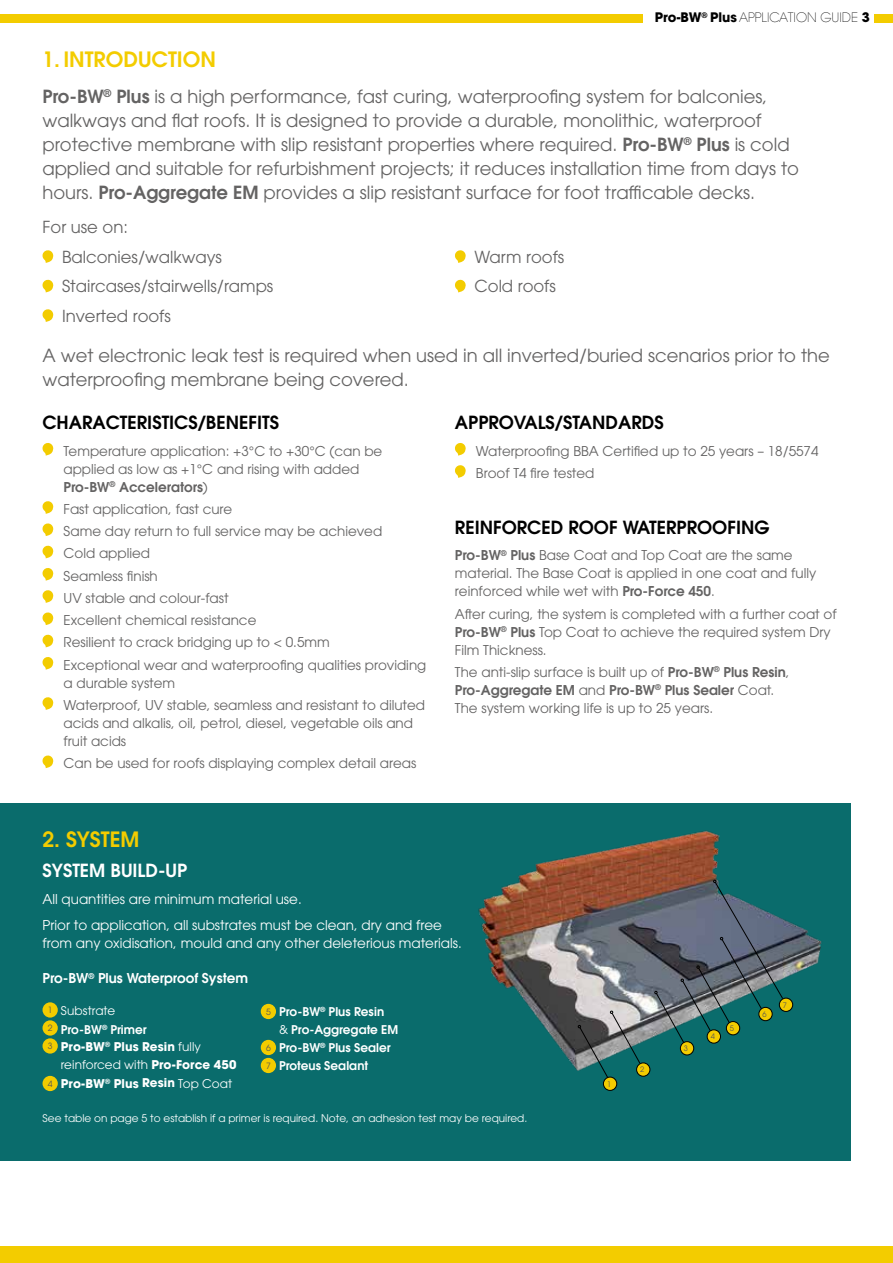
<style>
.page{position:relative;width:893px;height:1263px;background:#fff}
.page>*{position:absolute;margin:0;border:0;box-sizing:border-box;transform-origin:0 0}
.t1{font:600 21px "Avant Garde LT";color:#f3cc00}
.t2{font:18px/24px "ITC Avant Garde Pro";color:#646363}
.t3{font:600 18px "Avant Garde LT";color:#000}
.t4{font:600 18px "Avant Garde LT";color:#fff}
.t5{font:16.5px/29.5px "ITC Avant Garde Pro";color:#646363}
.t6{font:13.5px/22.2px "ITC Avant Garde Pro";color:#646363}
.t7{font:13.5px/26.5px "ITC Avant Garde Pro";color:#fff}
.t8{font:600 13.5px "Avant Garde LT";color:#646363}
.t9{font:600 13.5px "Avant Garde LT";color:#fff}
.t10{font:200 13.05px "Avant Garde LT";color:#000}
.t11{font:600 12px "Avant Garde LT";color:#fff}
.t12{font:700 12px/18px "ITC Avant Garde Pro";letter-spacing:.01em;color:#fff}
.t13{font:12px "ITC Avant Garde Pro";letter-spacing:.01em;color:#fff}
.t14{font:10.5px "ITC Avant Garde Pro";color:#fff}
.t15{font:7.5px "ITC Avant Garde Pro";color:#575756}
.s1{font-family:"ITC Avant Garde Pro";font-weight:700}
.s2{font-family:"Avant Garde LT";font-weight:600}
.s3{font-family:"ITC Avant Garde Pro";font-weight:400}
.s4{font-size:8.55px;color:#575756}
.s5{font-weight:400;font-size:8.55px;color:#575756}
.s6{font-weight:400}
.s7{font-family:"ITC Avant Garde Pro";font-weight:400;font-size:8.55px;color:#575756}
</style>
<div class="page">
<div style="left:0;top:1246px;width:893px;height:17px;background:#f3cc00"></div>
<div style="left:874px;top:14px;width:19px;height:8px;background:#f3cc00"></div>
<div style="left:0;top:14px;width:642px;height:8px;background:#f3cc00"></div>
<svg style="left:42px;top:443px;width:11px;height:12px"></svg>
<svg style="left:42px;top:501px;width:11px;height:13px"></svg>
<svg style="left:42px;top:523px;width:11px;height:13px"></svg>
<svg style="left:42px;top:545px;width:11px;height:13px"></svg>
<svg style="left:42px;top:568px;width:11px;height:12px"></svg>
<svg style="left:42px;top:590px;width:11px;height:13px"></svg>
<svg style="left:42px;top:612px;width:11px;height:13px"></svg>
<svg style="left:42px;top:634px;width:11px;height:13px"></svg>
<svg style="left:42px;top:657px;width:11px;height:13px"></svg>
<svg style="left:42px;top:697px;width:11px;height:13px"></svg>
<svg style="left:42px;top:755px;width:11px;height:13px"></svg>
<svg style="left:455px;top:443px;width:11px;height:12px"></svg>
<svg style="left:455px;top:465px;width:11px;height:13px"></svg>
<div style="left:0;top:804px;width:850px;height:357px;background:#0a6c6c"></div>
<img style="left:478px;top:830px;width:344px;height:254px">
<div style="left:637px;top:1063px;width:13px;height:13px;background:#f3cc00;border-radius:50%"></div>
<div style="left:636px;top:1062px;width:14px;height:15px;border:1px solid #000;border-radius:50%"></div>
<div style="left:603px;top:1077px;width:14px;height:13px;background:#f3cc00;border-radius:50%"></div>
<div style="left:603px;top:1077px;width:14px;height:14px;border:1px solid #000;border-radius:50%"></div>
<svg style="left:578px;top:1011px;width:63px;height:67px"></svg>
<svg style="left:654px;top:880px;width:129px;height:164px"></svg>
<div style="left:707px;top:1030px;width:13px;height:13px;background:#f3cc00;border-radius:50%"></div>
<div style="left:707px;top:1029px;width:14px;height:14px;border:1px solid #000;border-radius:50%"></div>
<div style="left:726px;top:1021px;width:14px;height:14px;background:#f3cc00;border-radius:50%"></div>
<div style="left:726px;top:1021px;width:14px;height:14px;border:1px solid #000;border-radius:50%"></div>
<div style="left:779px;top:998px;width:14px;height:13px;background:#f3cc00;border-radius:50%"></div>
<div style="left:779px;top:998px;width:14px;height:14px;border:1px solid #000;border-radius:50%"></div>
<div style="left:680px;top:1042px;width:14px;height:13px;background:#f3cc00;border-radius:50%"></div>
<div style="left:680px;top:1041px;width:14px;height:14px;border:1px solid #000;border-radius:50%"></div>
<div style="left:43px;top:1002px;width:15px;height:15px;background:#f3cc00;border-radius:50%"></div>
<div style="left:43px;top:1020px;width:15px;height:15px;background:#f3cc00;border-radius:50%"></div>
<div style="left:43px;top:1038px;width:15px;height:15px;background:#f3cc00;border-radius:50%"></div>
<div style="left:43px;top:1076px;width:15px;height:15px;background:#f3cc00;border-radius:50%"></div>
<div style="left:261px;top:1004px;width:15px;height:15px;background:#f3cc00;border-radius:50%"></div>
<div style="left:261px;top:1040px;width:15px;height:15px;background:#f3cc00;border-radius:50%"></div>
<div style="left:261px;top:1058px;width:15px;height:15px;background:#f3cc00;border-radius:50%"></div>
<svg style="left:42px;top:250px;width:11px;height:13px"></svg>
<svg style="left:42px;top:279px;width:11px;height:13px"></svg>
<svg style="left:42px;top:309px;width:11px;height:13px"></svg>
<svg style="left:455px;top:250px;width:11px;height:13px"></svg>
<svg style="left:455px;top:279px;width:11px;height:13px"></svg>
<p class="t10" style="left:655px;top:10px;width:216px"><span class="s1">Pro-BW</span><sup>®</sup> <span class="s1">Plus</span> APPLICATION GUIDE <span class="s1">3</span></p>
<h1 class="t1" style="left:42px;top:45px;width:175px">1. INTRODUCTION</h1>
<p class="t2" style="left:42px;top:85px;width:758px"><span class="s2">Pro-BW</span><sup>®</sup> <span class="s2">Plus</span> is a high performance, fast curing, waterproofing system for balconies, walkways and flat roofs. It is designed to provide a durable, monolithic, waterproof protective membrane with slip resistant properties where required. <span class="s2">Pro-BW</span><sup>®</sup> <span class="s2">Plus</span> is cold applied and suitable for refurbishment projects; it reduces installation time from days to hours. <span class="s2">Pro-Aggregate EM</span> provides a slip resistant surface for foot trafficable decks.</p>
<p class="t5" style="left:62px;top:212px;width:213px;text-indent:-19px">For use on:<br>Balconies/walkways<br>Staircases/stairwells/ramps<br>Inverted roofs</p>
<p class="t5" style="left:474px;top:242px;width:91px">Warm roofs<br>Cold roofs</p>
<h2 class="t2" style="left:42px;top:343px;width:789px">A wet electronic leak test is required when used in all inverted/buried scenarios prior to the waterproofing membrane being covered.</h2>
<h2 class="t3" style="left:43px;top:411px;width:238px">CHARACTERISTICS/BENEFITS</h2>
<p class="t6" style="left:64px;top:441px;width:320px;line-height:18px">Temperature application: +3°C to +30°C (can be applied as low as +1°C and rising with added</p>
<p class="t8" style="left:64px;top:478px;width:146px">Pro-BW<sup>®</sup> Accelerators<span class="s3">)</span></p>
<p class="t6" style="left:64px;top:497px;width:364px">Fast application, fast cure<br>Same day return to full service may be achieved<br>Cold applied<br>Seamless fi nish<br>UV stable and colour-fast<br>Excellent chemical resistance<br>Resilient to crack bridging up to &lt; 0.5mm<br>Exceptional wear and waterproofing qualities providing</p>
<p class="t6" style="left:64px;top:671px;width:363px">a durable system<br>Waterproof, UV stable, seamless and resistant to diluted</p>
<p class="t6" style="left:64px;top:714px;width:351px;line-height:18px">acids and alkalis, oil, petrol, diesel, vegetable oils and fruit acids</p>
<p class="t6" style="left:64px;top:752px;width:354px">Can be used for roofs displaying complex detail areas</p>
<h2 class="t3" style="left:455px;top:411px;width:210px">APPROVALS/STANDARDS</h2>
<p class="t6" style="left:476px;top:439px;width:344px">Waterproofi ng BBA Certified up to 25 years – 18/5574<br>Broof T4 fi re tested</p>
<h2 class="t3" style="left:455px;top:515px;width:316px">REINFORCED ROOF WATERPROOFING</h2>
<p class="t6" style="left:455px;top:546px;width:363px;line-height:18px"><span class="s2">Pro-BW</span><sup>®</sup> <span class="s2">Plus</span> Base Coat and Top Coat are the same material. The Base Coat is applied in one coat and fully reinforced while wet with <span class="s2">Pro-Force 450</span>.</p>
<p class="t6" style="left:455px;top:604px;width:383px;line-height:18px">After curing, the system is completed with a further coat of<br><span class="s2">Pro-BW</span><sup>®</sup> <span class="s2">Plus</span> Top Coat to achieve the required system Dry<br>Film Thickness.</p>
<p class="t6" style="left:455px;top:661px;width:336px">The anti-slip surface is built up of <span class="s2">Pro-BW</span><sup>®</sup> <span class="s2">Plus Resin</span>,</p>
<p class="t8" style="left:455px;top:681px;width:321px">Pro-Aggregate EM <span class="s3">and</span> Pro-BW<sup>®</sup> Plus Sealer <span class="s3">Coat.</span></p>
<p class="t6" style="left:455px;top:697px;width:260px">The system working life is up to 25 years.</p>
<h1 class="t1" style="left:43px;top:825px;width:99px">2. SYSTEM</h1>
<h2 class="t4" style="left:43px;top:859px;width:146px">SYSTEM BUILD-UP</h2>
<p class="t7" style="left:43px;top:885px;width:401px">All quantities are minimum material use.<br>Prior to application, all substrates must be clean, dry and free</p>
<p class="t7" style="left:43px;top:930px;width:421px">from any oxidisation, mould and any other deleterious materials.</p>
<p class="t9" style="left:43px;top:969px;width:207px">Pro-BW<sup>®</sup> Plus Waterproof System</p>
<p class="t13" style="left:48px;top:1003px;width:69px"><span class="s4">1</span> Substrate</p>
<p class="t11" style="left:48px;top:1022px;width:100px"><sup>2</sup> Pro-BW<sup>®</sup> Primer</p>
<p class="t12" style="left:61px;top:1037px;width:177px;text-indent:-13px"><span class="s5">3</span> Pro-BW<sup>®</sup> Plus Resin <span class="s6">fully reinforced with</span> Pro-Force 450</p>
<p class="t12" style="left:48px;top:1074px;width:186px"><span class="s5">4</span> Pro-BW<sup>®</sup> Plus Resin <span class="s6">Top Coat</span></p>
<p class="t11" style="left:266px;top:1004px;width:120px"><span class="s7">5</span> Pro-BW<sup>®</sup> Plus Resin</p>
<p class="t11" style="left:279px;top:1022px;width:121px"><span class="s3">&amp;</span> Pro-Aggregate EM</p>
<p class="t11" style="left:266px;top:1040px;width:126px"><span class="s7">6</span> Pro-BW<sup>®</sup> Plus Sealer</p>
<p class="t11" style="left:266px;top:1058px;width:103px"><span class="s7">7</span> Proteus Sealant</p>
<p class="t14" style="left:43px;top:1111px;width:486px">See table on page 5 to establish if a primer is required. Note, an adhesion test may be required.</p>
<p class="t15" style="left:607px;top:1079px;width:6px">1</p>
<p class="t15" style="left:640px;top:1065px;width:6px">2</p>
<p class="t15" style="left:684px;top:1044px;width:6px">3</p>
<p class="t15" style="left:711px;top:1032px;width:6px">4</p>
<p class="t15" style="left:730px;top:1023px;width:6px">5</p>
<p class="t15" style="left:762px;top:1009px;width:6px">6</p>
<p class="t15" style="left:783px;top:1000px;width:6px">7</p>
</div>
